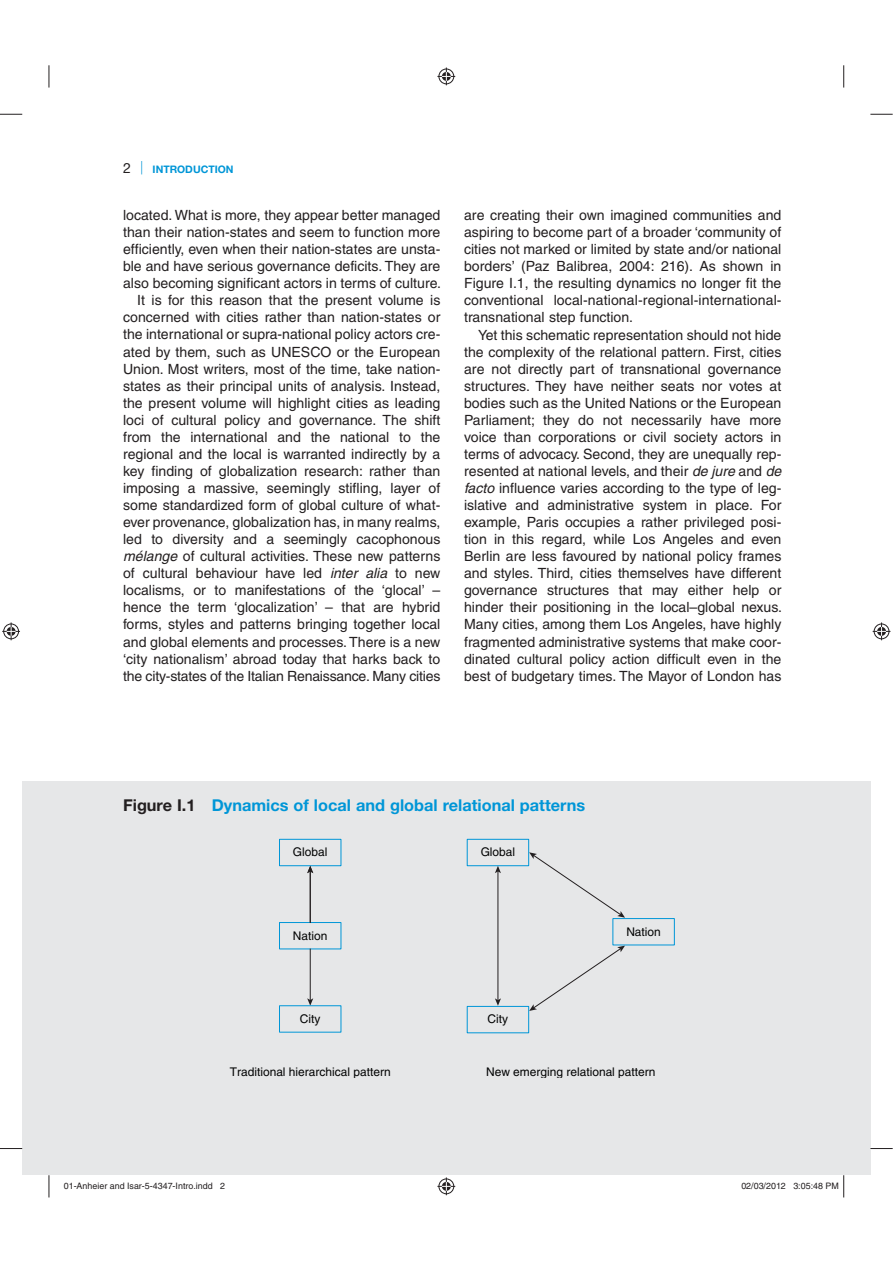
<style>
.page{position:relative;width:893px;height:1263px;background:#fff}
.page>*{position:absolute;margin:0;border:0;box-sizing:border-box;transform-origin:0 0}
.t1{font:700 16.35px "Helvetica Neue LT Std";color:#0096d7}
.t2{font:14.1px/17.1px "Helvetica";color:#231f20;text-align:justify}
.t3{font:12px "Helvetica";color:#020303}
.t4{font:700 10.35px "Helvetica Neue LT Std";color:#0096d7}
.t5{font:8.85px "Helvetica";color:#231f20}
.s1{font-weight:400;font-size:14.1px;color:#231f20}
.s2{font-style:italic}
.s3{color:#231f20}
</style>
<div class="page">
<div style="left:22px;top:782px;width:848px;height:393px;background:#e6e7e8"></div>
<svg style="left:279px;top:839px;width:63px;height:111px"></svg>
<hr style="left:310px;top:949px;width:1px;height:51px;background:#231f20">
<svg style="left:307px;top:998px;width:6px;height:7px"></svg>
<div style="left:279px;top:1005px;width:62px;height:28px;border:1px solid #0096d7"></div>
<svg style="left:466px;top:839px;width:209px;height:195px"></svg>
<svg style="left:0;top:114px;width:22px;height:1px"></svg>
<svg style="left:870px;top:114px;width:23px;height:1px"></svg>
<svg style="left:0;top:1148px;width:22px;height:1px"></svg>
<svg style="left:870px;top:1148px;width:23px;height:1px"></svg>
<svg style="left:49px;top:65px;width:1px;height:23px"></svg>
<svg style="left:49px;top:1175px;width:1px;height:22px"></svg>
<svg style="left:843px;top:65px;width:1px;height:23px"></svg>
<svg style="left:437px;top:68px;width:18px;height:17px"></svg>
<svg style="left:437px;top:1177px;width:18px;height:18px"></svg>
<svg style="left:2px;top:622px;width:18px;height:18px"></svg>
<svg style="left:873px;top:622px;width:17px;height:18px"></svg>
<svg style="left:843px;top:1175px;width:1px;height:22px"></svg>
<p class="t4" style="left:123px;top:166px;width:112px"><span class="s1">2</span> ⏐ INTRODUCTION</p>
<p class="t2" style="left:123px;top:208px;width:320px;text-align:right">located. What is more, they appear better managed than their nation-states and seem to function more efficiently, even when their nation-states are unsta&shy;ble and have serious governance deficits. They are also becoming significant actors in terms of culture.<br>It is for this reason that the present volume is concerned with cities rather than nation-states or the international or supra-national policy actors cre&shy;ated by them, such as UNESCO or the European Union. Most writers, most of the time, take nation&shy;states as their principal units of analysis. Instead, the present volume will highlight cities as leading loci of cultural policy and governance. The shift from the international and the national to the regional and the local is warranted indirectly by a key finding of globalization research: rather than imposing a massive, seemingly stifling, layer of some standardized form of global culture of what&shy;ever provenance, globalization has, in many realms, led to diversity and a seemingly cacophonous <span class="s2">mélange</span> of cultural activities. These new patterns of cultural behaviour have led <span class="s2">inter alia</span> to new localisms, or to manifestations of the ‘glocal’ – hence the term ‘glocalization’ – that are hybrid forms, styles and patterns bringing together local and global elements and processes. There is a new ‘city nationalism’ abroad today that harks back to the city-states of the Italian Renaissance. Many cities</p>
<p class="t2" style="left:464px;top:208px;width:319px">are creating their own imagined communities and aspiring to become part of a broader ‘community of cities not marked or limited by state and/or national borders’ (Paz Balibrea, 2004: 216). As shown in Figure I.1, the resulting dynamics no longer fit the conventional local-national-regional-international&shy;transnational step function.</p>
<p class="t2" style="left:464px;top:327px;width:320px;text-indent:14px">Yet this schematic representation should not hide the complexity of the relational pattern. First, cities are not directly part of transnational governance structures. They have neither seats nor votes at bodies such as the United Nations or the European Parliament; they do not necessarily have more voice than corporations or civil society actors in terms of advocacy. Second, they are unequally rep&shy;resented at national levels, and their <span class="s2">de jure</span> and <span class="s2">de facto</span> influence varies according to the type of leg&shy;islative and administrative system in place. For example, Paris occupies a rather privileged posi&shy;tion in this regard, while Los Angeles and even Berlin are less favoured by national policy frames and styles. Third, cities themselves have different governance structures that may either help or hinder their positioning in the local–global nexus.<br>Many cities, among them Los Angeles, have highly fragmented administrative systems that make coor&shy;dinated cultural policy action difficult even in the best of budgetary times. The Mayor of London has</p>
<p class="t1" style="left:123px;top:799px;width:463px"><span class="s3">Figure I.1</span> Dynamics of local and global relational patterns</p>
<p class="t3" style="left:293px;top:848px;width:36px">Global</p>
<p class="t3" style="left:481px;top:848px;width:36px">Global</p>
<p class="t3" style="left:293px;top:931px;width:36px">Nation</p>
<p class="t3" style="left:300px;top:1014px;width:22px">City</p>
<p class="t3" style="left:488px;top:1015px;width:22px">City</p>
<p class="t3" style="left:626px;top:927px;width:36px">Nation</p>
<p class="t3" style="left:230px;top:1068px;width:162px">Traditional hierarchical pattern</p>
<p class="t3" style="left:486px;top:1068px;width:171px">New emerging relational pattern</p>
<p class="t5" style="left:64px;top:1182px;width:163px">01-Anheier and Isar-5-4347-Intro.indd 2</p>
<p class="t5" style="left:741px;top:1182px;width:99px">02/03/2012 3:05:48 PM</p>
</div>
